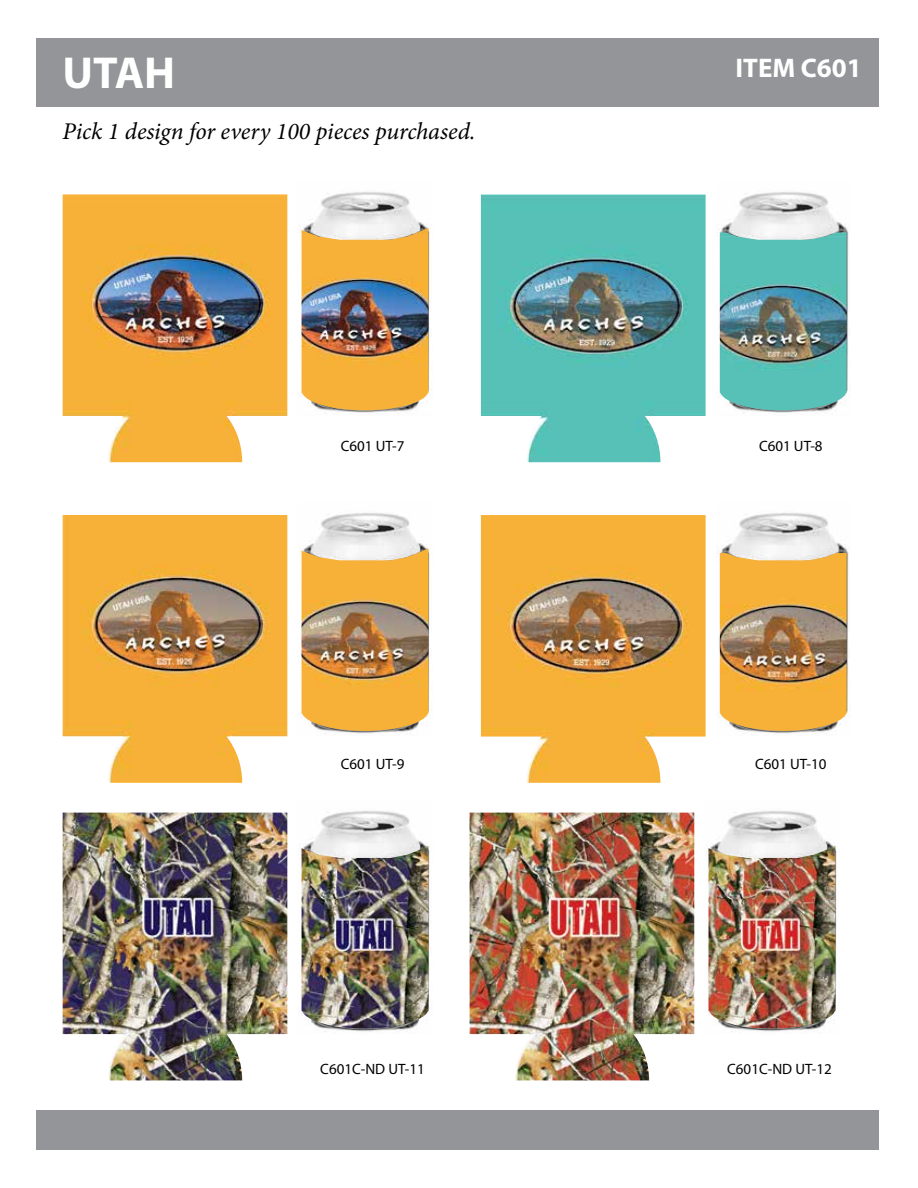
<style>
.page{position:relative;width:918px;height:1188px;background:#fff}
.page>*{position:absolute;margin:0;border:0;box-sizing:border-box;transform-origin:0 0}
.t1{font:700 45px "Myriad Pro";color:#fff}
.t2{font:700 27px "Myriad Pro";color:#fff}
.t3{font:italic 24px "Minion Pro";letter-spacing:-.005em;color:#000}
.t4{font:15px "Myriad Pro";color:#000}
</style>
<div class="page">
<div style="left:36px;top:39px;width:843px;height:68px;background:#939598"></div>
<div style="left:36px;top:1110px;width:843px;height:40px;background:#939598"></div>
<img style="left:299px;top:192px;width:131px;height:222px">
<img style="left:299px;top:513px;width:131px;height:221px">
<img style="left:299px;top:811px;width:131px;height:221px">
<img style="left:706px;top:811px;width:131px;height:221px">
<img style="left:717px;top:192px;width:132px;height:221px">
<img style="left:717px;top:513px;width:132px;height:221px">
<img style="left:302px;top:228px;width:126px;height:182px">
<img style="left:302px;top:548px;width:126px;height:183px">
<img style="left:302px;top:846px;width:126px;height:183px">
<img style="left:709px;top:846px;width:126px;height:183px">
<img style="left:720px;top:232px;width:127px;height:178px">
<img style="left:720px;top:553px;width:127px;height:178px">
<img style="left:63px;top:194px;width:224px;height:268px">
<img style="left:63px;top:515px;width:224px;height:268px">
<img style="left:63px;top:813px;width:224px;height:267px">
<img style="left:470px;top:813px;width:224px;height:267px">
<img style="left:481px;top:194px;width:225px;height:268px">
<img style="left:481px;top:515px;width:225px;height:268px">
<h1 class="t1" style="left:63px;top:43px;width:114px">UTAH</h1>
<h2 class="t2" style="left:736px;top:51px;width:128px">ITEM C601</h2>
<h3 class="t3" style="left:63px;top:115px;width:414px">Pick 1 design for every 100 pieces purchased.</h3>
<p class="t4" style="left:341px;top:437px;width:65px">C601 UT-7</p>
<p class="t4" style="left:759px;top:437px;width:65px">C601 UT-8</p>
<p class="t4" style="left:341px;top:755px;width:65px">C601 UT-9</p>
<p class="t4" style="left:755px;top:755px;width:73px">C601 UT-10</p>
<p class="t4" style="left:320px;top:1060px;width:106px">C601C-ND UT-11</p>
<p class="t4" style="left:727px;top:1060px;width:106px">C601C-ND UT-12</p>
</div>
